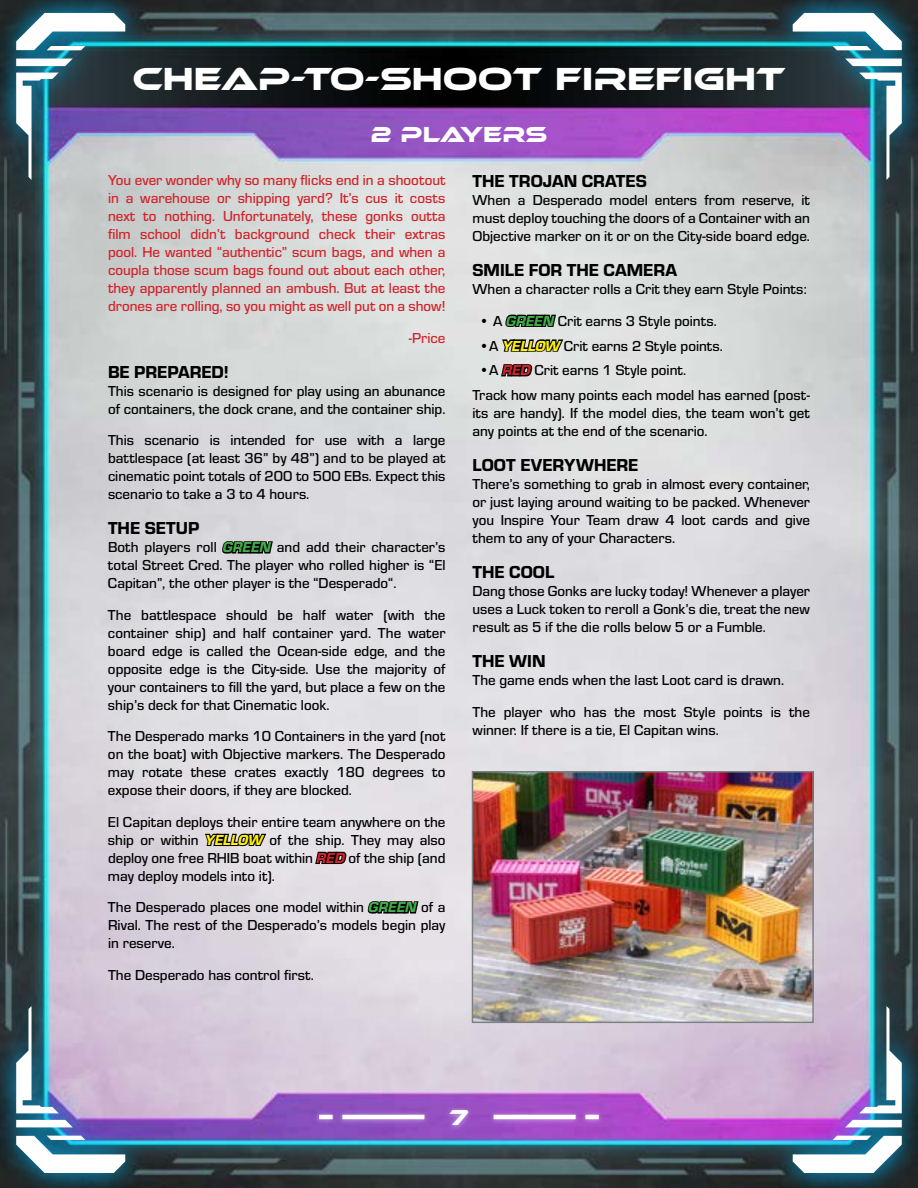
<style>
.page{position:relative;width:918px;height:1188px;background:#fff}
.page>*{position:absolute;margin:0;border:0;box-sizing:border-box;transform-origin:0 0}
.t1{font:33px "Ethnocentric Rg";color:#fff}
.t2{font:22.5px "Ethnocentric Rg";color:#fff}
.t3{font:18px "Eurostile Hea";color:#000}
.t4{font:500 15px/18px "Eurostile";color:#000;text-align:justify}
.t5{font:500 15px/18px "Eurostile";color:#d2232a;text-align:justify}
.s1{font-family:"Eurostile Hea Ita";font-weight:400}
</style>
<div class="page">
<img style="left:0;top:0;width:918px;height:1188px">
<svg style="left:0;top:0;width:150px;height:201px;background:#52636e"></svg>
<svg style="left:16px;top:13px;width:109px;height:167px"></svg>
<svg style="left:768px;top:0;width:150px;height:201px;background:#56616f"></svg>
<svg style="left:793px;top:13px;width:109px;height:167px"></svg>
<svg style="left:0;top:985px;width:150px;height:203px;background:#6b7386"></svg>
<svg style="left:16px;top:1006px;width:109px;height:167px"></svg>
<svg style="left:768px;top:985px;width:150px;height:203px;background:#62677d"></svg>
<svg style="left:793px;top:1006px;width:109px;height:167px"></svg>
<div style="left:314px;top:1109px;width:291px;height:15px;background:#fff;opacity:.5"></div>
<hr style="left:342px;top:1115px;width:82px;height:4px;background:#fff">
<hr style="left:319px;top:1115px;width:14px;height:4px;background:#fff">
<hr style="left:494px;top:1115px;width:82px;height:4px;background:#fff">
<hr style="left:585px;top:1115px;width:14px;height:4px;background:#fff">
<div style="left:444px;top:1106px;width:29px;height:24px;background:#fff;opacity:.5"></div>
<img style="left:475px;top:774px;width:336px;height:246px">
<div style="left:472px;top:771px;width:342px;height:252px;border:2px solid #7e8182"></div>
<h1 class="t1" style="left:133px;top:58px;width:655px">CHEAP-TO-SHOOT FIREFIGHT</h1>
<h2 class="t2" style="left:371px;top:120px;width:178px">2 PLAYERS</h2>
<p class="t5" style="left:108px;top:170px;width:339px">You ever wonder why so many flicks end in a shootout in a warehouse or shipping yard? It’s cus it costs next to nothing. Unfortunately, these gonks outta film school didn’t background check their extras pool. He wanted “authentic” scum bags, and when a coupla those scum bags found out about each other, they apparently planned an ambush. But at least the drones are rolling, so you might as well put on a show!</p>
<p class="t5" style="left:409px;top:328px;width:38px">-Price</p>
<p class="t3" style="left:108px;top:359px;width:123px">BE PREPARED!</p>
<p class="t4" style="left:108px;top:381px;width:339px">This scenario is designed for play using an abunance of containers, the dock crane, and the container ship.</p>
<p class="t4" style="left:108px;top:431px;width:339px">This scenario is intended for use with a large battlespace (at least 36” by 48”) and to be played at cinematic point totals of 200 to 500 EBs. Expect this scenario to take a 3 to 4 hours.</p>
<p class="t3" style="left:108px;top:516px;width:93px">THE SETUP</p>
<p class="t4" style="left:108px;top:538px;width:339px">Both players roll <span class="s1">GREEN</span> and add their character’s total Street Cred. The player who rolled higher is “El Capitan”, the other player is the “Desperado“.</p>
<p class="t4" style="left:108px;top:605px;width:339px">The battlespace should be half water (with the container ship) and half container yard. The water board edge is called the Ocean-side edge, and the opposite edge is the City-side. Use the majority of your containers to fill the yard, but place a few on the ship’s deck for that Cinematic look.</p>
<p class="t4" style="left:108px;top:727px;width:339px">The Desperado marks 10 Containers in the yard (not on the boat) with Objective markers. The Desperado may rotate these crates exactly 180 degrees to expose their doors, if they are blocked.</p>
<p class="t4" style="left:108px;top:812px;width:339px">El Capitan deploys their entire team anywhere on the ship or within <span class="s1">YELLOW</span> of the ship. They may also deploy one free RHIB boat within <span class="s1">RED</span> of the ship (and may deploy models into it).</p>
<p class="t4" style="left:108px;top:898px;width:339px">The Desperado places one model within <span class="s1">GREEN</span> of a Rival. The rest of the Desperado’s models begin play in reserve.</p>
<p class="t4" style="left:108px;top:965px;width:207px">The Desperado has control first.</p>
<p class="t3" style="left:472px;top:169px;width:176px">THE TROJAN CRATES</p>
<p class="t4" style="left:472px;top:190px;width:339px">When a Desperado model enters from reserve, it must deploy touching the doors of a Container with an Objective marker on it or on the City-side board edge.</p>
<p class="t3" style="left:472px;top:258px;width:206px">SMILE FOR THE CAMERA</p>
<p class="t4" style="left:472px;top:280px;width:336px">When a character rolls a Crit they earn Style Points:</p>
<p class="t4" style="left:479px;top:311px;width:239px">• A <span class="s1">GREEN</span> Crit earns 3 Style points.</p>
<p class="t4" style="left:479px;top:336px;width:245px">•A <span class="s1">YELLOW</span> Crit earns 2 Style points.</p>
<p class="t4" style="left:472px;top:357px;width:339px;line-height:24.8px;text-indent:7px">•A <span class="s1">RED</span> Crit earns 1 Style point.<br>Track how many points each model has earned (post-</p>
<p class="t4" style="left:472px;top:403px;width:339px">its are handy). If the model dies, the team won’t get any points at the end of the scenario.</p>
<p class="t3" style="left:472px;top:453px;width:168px">LOOT EVERYWHERE</p>
<p class="t4" style="left:472px;top:474px;width:339px">There’s something to grab in almost every container, or just laying around waiting to be packed. Whenever you Inspire Your Team draw 4 loot cards and give them to any of your Characters.</p>
<p class="t3" style="left:472px;top:560px;width:83px">THE COOL</p>
<p class="t4" style="left:472px;top:582px;width:339px">Dang those Gonks are lucky today! Whenever a player uses a Luck token to reroll a Gonk’s die, treat the new result as 5 if the die rolls below 5 or a Fumble.</p>
<p class="t3" style="left:472px;top:649px;width:75px">THE WIN</p>
<p class="t4" style="left:472px;top:664px;width:339px;line-height:31.5px">The game ends when the last Loot card is drawn.<br>The player who has the most Style points is the</p>
<p class="t4" style="left:472px;top:720px;width:248px">winner. If there is a tie, El Capitan wins.</p>
<h2 class="t2" style="left:449px;top:1104px;width:21px">7</h2>
</div>
